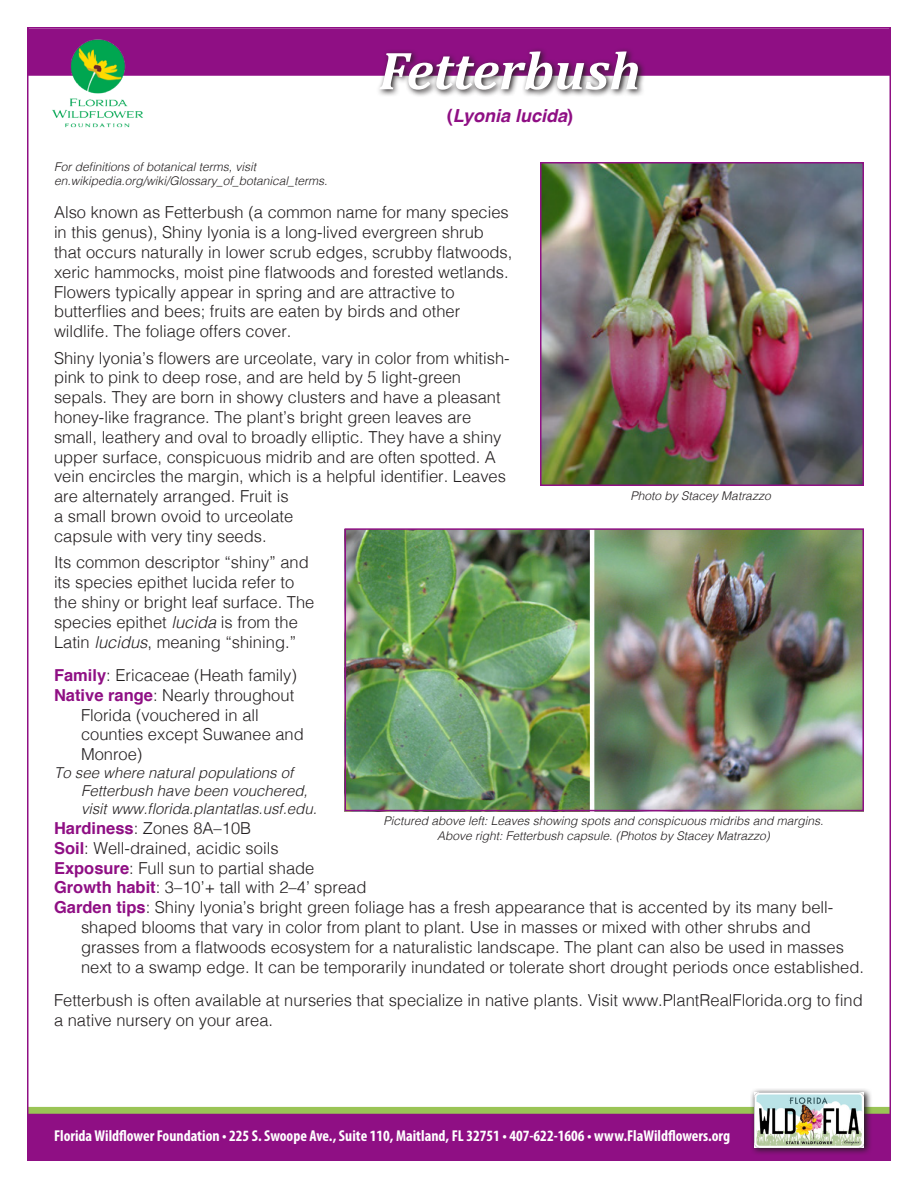
<style>
.page{position:relative;width:918px;height:1188px;background:#fff}
.page>*{position:absolute;margin:0;border:0;box-sizing:border-box;transform-origin:0 0}
.t1{font:italic 700 54px "Cambria";color:#fff}
.t2{font:italic 700 18px "Helvetica";color:#8f0f84}
.t3{font:300 16.5px/19.8px "Helvetica";color:#231f20}
.t4{font:700 condensed 15.75px "Myriad Pro";color:#fff}
.t5{font:italic 300 15px/18px "Helvetica";color:#231f20}
.t6{font:italic 300 12px/14.4px "Helvetica";color:#231f20}
.s1{font-style:normal}
.s2{font-style:italic}
.s3{font-weight:700;color:#8f0f84}
</style>
<div class="page">
<div style="left:27px;top:1107px;width:864px;height:7px;background:#9ac456"></div>
<div style="left:27px;top:1114px;width:864px;height:47px;background:#8f0f84"></div>
<div style="left:27px;top:28px;width:864px;height:48px;background:#8f0f84;border:2px solid #8f0f84"></div>
<img style="left:47px;top:28px;width:102px;height:100px">
<svg style="left:376px;top:49px;width:270px;height:47px"></svg>
<img style="left:543px;top:165px;width:318px;height:318px">
<div style="left:540px;top:162px;width:324px;height:324px;border:2px solid #8f0f84"></div>
<img style="left:348px;top:531px;width:513px;height:277px">
<div style="left:345px;top:528px;width:519px;height:283px;border:2px solid #8f0f84"></div>
<svg style="left:750px;top:1089px;width:122px;height:65px"></svg>
<img style="left:754px;top:1092px;width:110px;height:55px">
<p class="t1" style="left:379px;top:38px;width:263px">Fetterbush</p>
<p class="t2" style="left:447px;top:100px;width:128px"><span class="s1">(</span>Lyonia lucida<span class="s1">)</span></p>
<p class="t6" style="left:54px;top:158px;width:275px">For definitions of botanical terms, visit en.wikipedia.org/wiki/Glossary_of_botanical_terms.</p>
<p class="t3" style="left:54px;top:201px;width:460px">Also known as Fetterbush (a common name for many species in this genus), Shiny lyonia is a long-lived evergreen shrub that occurs naturally in lower scrub edges, scrubby flatwoods, xeric hammocks, moist pine flatwoods and forested wetlands.<br>Flowers typically appear in spring and are attractive to butterflies and bees; fruits are eaten by birds and other wildlife. The foliage offers cover.</p>
<p class="t3" style="left:54px;top:347px;width:457px">Shiny lyonia’s flowers are urceolate, vary in color from whitish&shy;pink to pink to deep rose, and are held by 5 light-green sepals. They are born in showy clusters and have a pleasant honey-like fragrance. The plant’s bright green leaves are small, leathery and oval to broadly elliptic. They have a shiny upper surface, conspicuous midrib and are often spotted. A vein encircles the margin, which is a helpful identifier. Leaves are alternately arranged. Fruit is<br>a small brown ovoid to urceolate<br>capsule with very tiny seeds.</p>
<p class="t3" style="left:54px;top:551px;width:262px">Its common descriptor “shiny” and its species epithet lucida refer to the shiny or bright leaf surface. The species epithet <span class="s2">lucida</span> is from the Latin <span class="s2">lucidus</span>, meaning “shining.”</p>
<p class="t3" style="left:54px;top:664px;width:244px"><span class="s3">Family</span>: Ericaceae (Heath family)</p>
<p class="t3" style="left:81px;top:684px;width:224px;text-indent:-27px"><span class="s3">Native range</span>: Nearly throughout<br>Florida (vouchered in all counties except Suwanee and<br>Monroe)</p>
<p class="t5" style="left:81px;top:763px;width:237px;text-indent:-27px">To see where natural populations of<br>Fetterbush have been vouchered, visit www.florida.plantatlas.usf.edu.</p>
<p class="t3" style="left:54px;top:817px;width:199px"><span class="s3">Hardiness</span>: Zones 8A–10B</p>
<p class="t3" style="left:54px;top:837px;width:226px"><span class="s3">Soil</span>: Well-drained, acidic soils</p>
<p class="t3" style="left:54px;top:857px;width:262px"><span class="s3">Exposure</span>: Full sun to partial shade</p>
<p class="t3" style="left:54px;top:876px;width:314px"><span class="s3">Growth habit</span>: 3–10’+ tall with 2–4’ spread</p>
<p class="t3" style="left:81px;top:896px;width:785px;text-indent:-27px"><span class="s3">Garden tips</span>: Shiny lyonia’s bright green foliage has a fresh appearance that is accented by its many bell&shy;shaped blooms that vary in color from plant to plant. Use in masses or mixed with other shrubs and grasses from a flatwoods ecosystem for a naturalistic landscape. The plant can also be used in masses next to a swamp edge. It can be temporarily inundated or tolerate short drought periods once established.</p>
<p class="t3" style="left:54px;top:989px;width:810px">Fetterbush is often available at nurseries that specialize in native plants. Visit www.PlantRealFlorida.org to find a native nursery on your area.</p>
<p class="t6" style="left:631px;top:488px;width:142px">Photo by Stacey Matrazzo</p>
<p class="t6" style="left:384px;top:813px;width:442px">Pictured above left: Leaves showing spots and conspicuous midribs and margins.</p>
<p class="t6" style="left:437px;top:828px;width:334px">Above right: Fetterbush capsule. (Photos by Stacey Matrazzo)</p>
<p class="t4" style="left:54px;top:1126px;width:678px">Florida Wildflower Foundation • 225 S. Swoope Ave., Suite 110, Maitland, FL 32751 • 407-622-1606 • www.FlaWildflowers.org</p>
</div>
